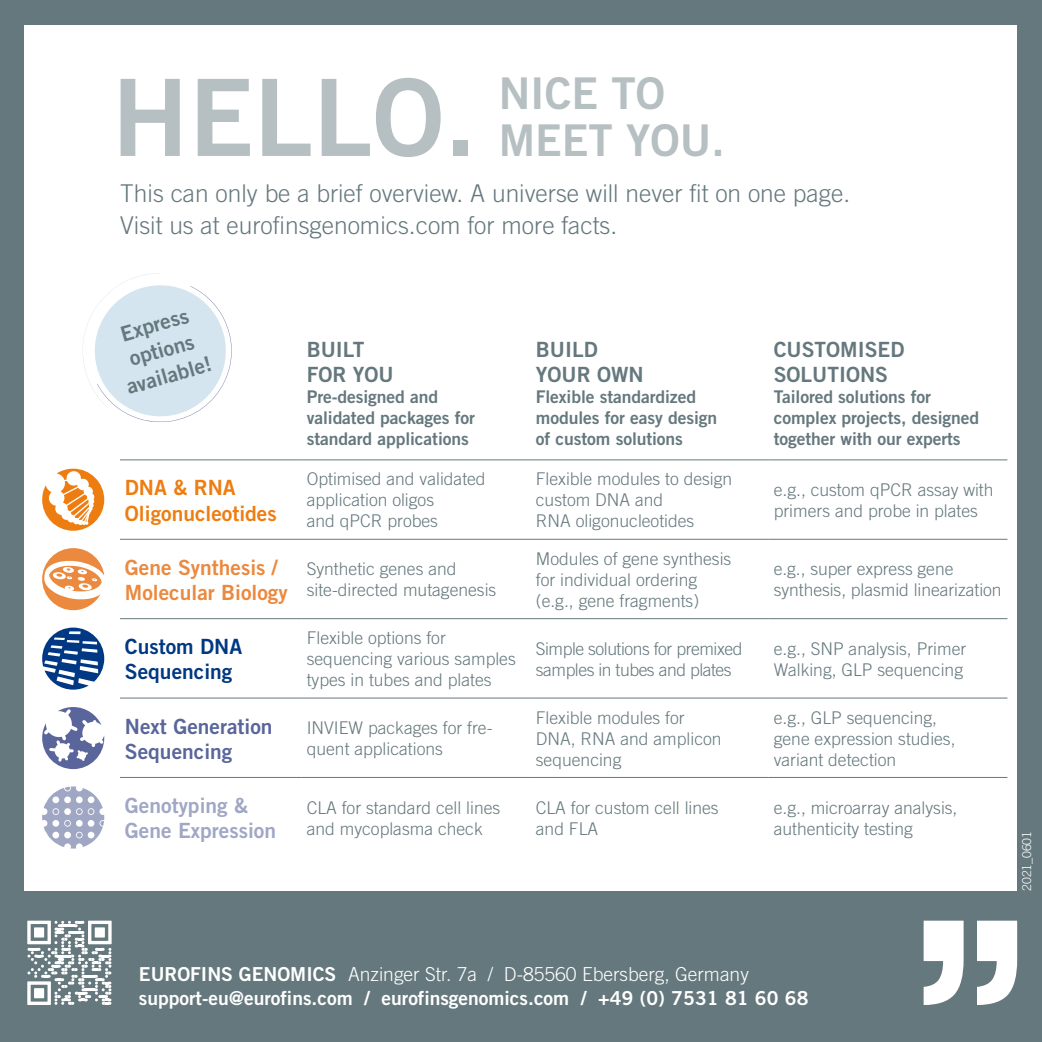
<style>
.page{position:relative;width:1042px;height:1042px;background:#65787d}
.page>*{position:absolute;margin:0;border:0;box-sizing:border-box;transform-origin:0 0}
.t1{font:106.75px "Trade Gothic Bold Two";color:#b6bfc2}
.t2{font:43.75px/47.2px "Trade Gothic Bold Two";color:#b6bfc2}
.t3{font:300 24.5px/31.5px "Trade Gothic";color:#65787d}
.t4{font:21px/25.2px "Trade Gothic Bold Two";color:#65787d}
.t5{font:21px/25.2px "Trade Gothic Bold Two";color:#eb893f}
.t6{font:21px/25.2px "Trade Gothic Bold Two";color:#a0a7c5}
.t7{font:21px/25.2px "Trade Gothic Bold Two";color:#5a669b}
.t8{font:21px/25.2px "Trade Gothic Bold Two";color:#ee7d11}
.t9{font:21px/25.2px "Trade Gothic Bold Two";color:#003883}
.t10{font:19.25px "Trade Gothic Bold Two";color:#fff}
.t11{font:300 19.25px "Trade Gothic";color:#fff}
.t12{font:300 17.5px/21px "Trade Gothic";color:#65787d}
.t13{font:17.5px/21px "Trade Gothic Bold Two";letter-spacing:-.005em;color:#65787d}
.t14{font:300 17.5px/21px "Trade Gothic";letter-spacing:-.025em;color:#65787d}
.t15{font:300 12.25px "Trade Gothic";letter-spacing:-.01em;color:#fff}
.s1{font-family:"Trade Gothic Bold Two";font-weight:400}
</style>
<div class="page">
<div style="left:25px;top:25px;width:992px;height:865px;background:#fff"></div>
<svg style="left:923px;top:920px;width:94px;height:85px"></svg>
<hr style="left:120px;top:459px;width:182px;height:1px;background:#65787d">
<hr style="left:120px;top:539px;width:182px;height:1px;background:#65787d">
<hr style="left:120px;top:618px;width:182px;height:1px;background:#65787d">
<hr style="left:120px;top:697px;width:182px;height:1px;background:#65787d">
<hr style="left:302px;top:459px;width:229px;height:1px;background:#65787d">
<hr style="left:531px;top:459px;width:238px;height:1px;background:#65787d">
<hr style="left:769px;top:459px;width:238px;height:1px;background:#65787d">
<hr style="left:302px;top:539px;width:229px;height:1px;background:#65787d">
<hr style="left:531px;top:539px;width:238px;height:1px;background:#65787d">
<hr style="left:769px;top:539px;width:238px;height:1px;background:#65787d">
<hr style="left:302px;top:618px;width:229px;height:1px;background:#65787d">
<hr style="left:531px;top:618px;width:238px;height:1px;background:#65787d">
<hr style="left:769px;top:618px;width:238px;height:1px;background:#65787d">
<hr style="left:302px;top:697px;width:229px;height:1px;background:#65787d">
<hr style="left:531px;top:697px;width:238px;height:1px;background:#65787d">
<hr style="left:769px;top:697px;width:238px;height:1px;background:#65787d">
<hr style="left:120px;top:777px;width:182px;height:1px;background:#65787d">
<hr style="left:302px;top:777px;width:229px;height:1px;background:#65787d">
<hr style="left:531px;top:777px;width:238px;height:1px;background:#65787d">
<hr style="left:769px;top:777px;width:238px;height:1px;background:#65787d">
<svg style="left:82px;top:273px;width:150px;height:149px"></svg>
<svg style="left:27px;top:920px;width:85px;height:85px"></svg>
<svg style="left:42px;top:786px;width:62px;height:62px"></svg>
<svg style="left:42px;top:707px;width:62px;height:62px"></svg>
<svg style="left:42px;top:469px;width:62px;height:62px"></svg>
<svg style="left:42px;top:548px;width:62px;height:62px"></svg>
<svg style="left:42px;top:627px;width:62px;height:62px"></svg>
<h1 class="t1" style="left:112px;top:52px;width:366px">HELLO.</h1>
<h2 class="t2" style="left:499px;top:69px;width:228px">NICE TO<br>MEET YOU.</h2>
<h3 class="t3" style="left:120px;top:178px;width:731px">This can only be a brief overview. A universe will never fit on one page.<br>Visit us at eurofinsgenomics.com for more facts.</h3>
<p class="t4" style="left:109px;top:324px;width:89px;line-height:26.2px;text-align:center;rotate:-16deg">Express options available!</p>
<p class="t4" style="left:307px;top:336px;width:88px">BUILT<br>FOR YOU</p>
<p class="t13" style="left:307px;top:386px;width:170px">Pre-designed and validated packages for standard applications</p>
<p class="t4" style="left:536px;top:336px;width:109px">BUILD<br>YOUR OWN</p>
<p class="t13" style="left:536px;top:386px;width:183px">Flexible standardized modules for easy design of custom solutions</p>
<p class="t4" style="left:774px;top:336px;width:132px">CUSTOMISED<br>SOLUTIONS</p>
<p class="t13" style="left:774px;top:386px;width:207px">Tailored solutions for complex projects, designed together with our experts</p>
<p class="t8" style="left:125px;top:475px;width:153px">DNA &amp; RNA<br>Oligonucleotides</p>
<p class="t12" style="left:307px;top:468px;width:180px">Optimised and validated application oligos<br>and qPCR probes</p>
<p class="t12" style="left:536px;top:468px;width:198px">Flexible modules to design custom DNA and<br>RNA oligonucleotides</p>
<p class="t12" style="left:774px;top:479px;width:221px">e.g., custom qPCR assay with primers and probe in plates</p>
<p class="t5" style="left:125px;top:554px;width:164px">Gene Synthesis /<br>Molecular Biology</p>
<p class="t12" style="left:307px;top:558px;width:191px">Synthetic genes and site-directed mutagenesis</p>
<p class="t12" style="left:536px;top:548px;width:197px">Modules of gene synthesis for individual ordering (e.g., gene fragments)</p>
<p class="t12" style="left:774px;top:558px;width:229px">e.g., super express gene synthesis, plasmid linearization</p>
<p class="t9" style="left:125px;top:634px;width:119px">Custom DNA<br>Sequencing</p>
<p class="t12" style="left:307px;top:627px;width:211px">Flexible options for sequencing various samples types in tubes and plates</p>
<p class="t14" style="left:536px;top:638px;width:208px">Simple solutions for premixed samples in tubes and plates</p>
<p class="t12" style="left:774px;top:638px;width:194px">e.g., SNP analysis, Primer<br>Walking, GLP sequencing</p>
<p class="t7" style="left:125px;top:713px;width:149px">Next Generation<br>Sequencing</p>
<p class="t12" style="left:307px;top:717px;width:187px">INVIEW packages for fre&shy;quent applications</p>
<p class="t12" style="left:536px;top:707px;width:187px">Flexible modules for<br>DNA, RNA and amplicon sequencing</p>
<p class="t12" style="left:774px;top:707px;width:183px">e.g., GLP sequencing, gene expression studies, variant detection</p>
<p class="t6" style="left:125px;top:792px;width:153px">Genotyping &amp;<br>Gene Expression</p>
<p class="t12" style="left:307px;top:796px;width:195px">CLA for standard cell lines and mycoplasma check</p>
<p class="t12" style="left:536px;top:796px;width:184px">CLA for custom cell lines and FLA</p>
<p class="t12" style="left:774px;top:796px;width:185px">e.g., microarray analysis, authenticity testing</p>
<p class="t15" style="left:1019px;top:890px;width:61px;rotate:-90deg">2021_0601</p>
<p class="t11" style="left:139px;top:962px;width:611px"><span class="s1">EUROFINS GENOMICS</span> Anzinger Str. 7a / D-85560 Ebersberg, Germany</p>
<p class="t10" style="left:139px;top:986px;width:671px">support-eu@eurofins.com / eurofinsgenomics.com / +49 (0) 7531 81 60 68</p>
</div>
